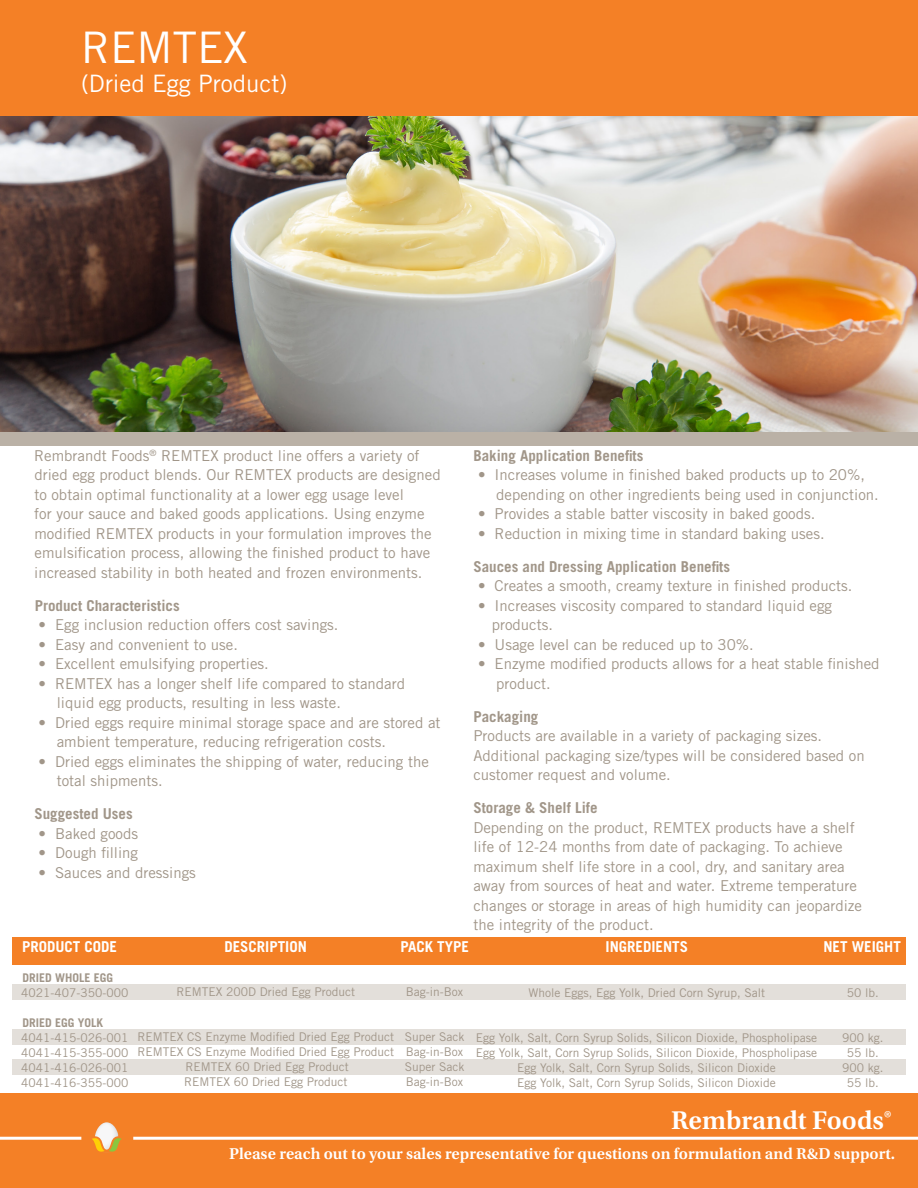
<style>
.page{position:relative;width:918px;height:1188px;background:#fff}
.page>*{position:absolute;margin:0;border:0;box-sizing:border-box;transform-origin:0 0}
.t1{font:43.5px "Trade Gothic LT Std";color:#fff}
.t2{font:600 27px "Utopia Std";color:#fff}
.t3{font:24px "Trade Gothic LT Std";color:#fff}
.t4{font:600 16.5px "Utopia Std";color:#fff}
.t5{font:15px/19.5px "Trade Gothic LT Std";color:#a19689}
.t6{font:700 15px "Trade Gothic LT Std";color:#a19689}
.t7{font:700 15px "Trade Gothic LT Std";color:#fff}
.t8{font:12px "Trade Gothic LT Std";color:#a19689}
.t9{font:700 12px "Trade Gothic LT Std";color:#a19689}
</style>
<div class="page">
<div style="left:13px;top:984px;width:893px;height:16px;background:#e3dfda"></div>
<div style="left:13px;top:1059px;width:893px;height:16px;background:#e3dfda"></div>
<div style="left:13px;top:1029px;width:893px;height:15px;background:#e3dfda"></div>
<div style="left:0;top:1094px;width:918px;height:94px;background:#f48026"></div>
<img style="left:95px;top:1122px;width:24px;height:13px">
<svg style="left:92px;top:1135px;width:30px;height:17px"></svg>
<hr style="left:133px;top:1137px;width:785px;height:3px;background:#fff">
<hr style="left:0;top:1137px;width:81px;height:3px;background:#fff">
<div style="left:0;top:432px;width:918px;height:14px;background:#bab1a6"></div>
<div style="left:0;top:0;width:918px;height:116px;background:#f48026"></div>
<div style="left:13px;top:937px;width:893px;height:28px;background:#f48026"></div>
<img style="left:0;top:116px;width:918px;height:316px">
<p class="t1" style="left:81px;top:22px;width:168px">REMTEX</p>
<p class="t3" style="left:81px;top:69px;width:208px">(Dried Egg Product)</p>
<p class="t5" style="left:34px;top:446px;width:408px">Rembrandt Foods<sup>®</sup> REMTEX product line offers a variety of dried egg product blends. Our REMTEX products are designed to obtain optimal functionality at a lower egg usage level<br>for your sauce and baked goods applications. Using enzyme modified REMTEX products in your formulation improves the emulsification process, allowing the finished product to have increased stability in both heated and frozen environments.</p>
<p class="t6" style="left:35px;top:596px;width:147px">Product Characteristics</p>
<p class="t5" style="left:39px;top:615px;width:301px">• Egg inclusion reduction offers cost savings.</p>
<p class="t5" style="left:39px;top:635px;width:201px">• Easy and convenient to use.</p>
<p class="t5" style="left:39px;top:654px;width:232px">• Excellent emulsifying properties.</p>
<p class="t5" style="left:57px;top:674px;width:350px;text-indent:-18px">• REMTEX has a longer shelf life compared to standard liquid egg products, resulting in less waste.</p>
<p class="t5" style="left:57px;top:713px;width:385px;text-indent:-18px">• Dried eggs require minimal storage space and are stored at ambient temperature, reducing refrigeration costs.</p>
<p class="t5" style="left:57px;top:752px;width:374px;text-indent:-18px">• Dried eggs eliminates the shipping of water, reducing the total shipments.</p>
<p class="t6" style="left:34px;top:805px;width:100px">Suggested Uses</p>
<p class="t5" style="left:39px;top:824px;width:101px">• Baked goods</p>
<p class="t5" style="left:39px;top:843px;width:101px">• Dough filling</p>
<p class="t5" style="left:39px;top:863px;width:159px">• Sauces and dressings</p>
<p class="t6" style="left:473px;top:446px;width:172px">Baking Application Benefits</p>
<p class="t5" style="left:496px;top:465px;width:384px;text-indent:-18px">• Increases volume in finished baked products up to 20%, depending on other ingredients being used in conjunction.</p>
<p class="t5" style="left:478px;top:504px;width:339px">• Provides a stable batter viscosity in baked goods.</p>
<p class="t5" style="left:478px;top:524px;width:348px">• Reduction in mixing time in standard baking uses.</p>
<p class="t6" style="left:473px;top:557px;width:258px">Sauces and Dressing Application Benefits</p>
<p class="t5" style="left:478px;top:576px;width:376px">• Creates a smooth, creamy texture in finished products.</p>
<p class="t5" style="left:492px;top:596px;width:342px;text-indent:-14px">• Increases viscosity compared to standard liquid egg products.</p>
<p class="t5" style="left:478px;top:635px;width:277px">• Usage level can be reduced up to 30%.</p>
<p class="t5" style="left:496px;top:654px;width:385px;text-indent:-18px">• Enzyme modified products allows for a heat stable finished product.</p>
<p class="t6" style="left:473px;top:707px;width:67px">Packaging</p>
<p class="t5" style="left:473px;top:726px;width:393px">Products are available in a variety of packaging sizes.<br>Additional packaging size/types will be considered based on customer request and volume.</p>
<p class="t6" style="left:473px;top:799px;width:126px">Storage &amp; Shelf Life</p>
<p class="t5" style="left:473px;top:818px;width:390px">Depending on the product, REMTEX products have a shelf life of 12-24 months from date of packaging. To achieve maximum shelf life store in a cool, dry, and sanitary area away from sources of heat and water. Extreme temperature changes or storage in areas of high humidity can jeopardize the integrity of the product.</p>
<p class="t7" style="left:22px;top:937px;width:97px">PRODUCT CODE</p>
<p class="t9" style="left:22px;top:970px;width:92px">DRIED WHOLE EGG</p>
<p class="t8" style="left:21px;top:985px;width:109px">4021-407-350-000</p>
<p class="t9" style="left:22px;top:1015px;width:82px">DRIED EGG YOLK</p>
<p class="t8" style="left:21px;top:1030px;width:109px">4041-415-026-001</p>
<p class="t8" style="left:21px;top:1045px;width:109px">4041-415-355-000</p>
<p class="t8" style="left:21px;top:1060px;width:109px">4041-416-026-001</p>
<p class="t8" style="left:21px;top:1075px;width:109px">4041-416-355-000</p>
<p class="t7" style="left:224px;top:937px;width:84px">DESCRIPTION</p>
<p class="t8" style="left:176px;top:984px;width:180px">REMTEX 200D Dried Egg Product</p>
<p class="t8" style="left:137px;top:1029px;width:258px">REMTEX CS Enzyme Modified Dried Egg Product</p>
<p class="t8" style="left:137px;top:1044px;width:258px">REMTEX CS Enzyme Modified Dried Egg Product</p>
<p class="t8" style="left:186px;top:1059px;width:165px">REMTEX 60 Dried Egg Product</p>
<p class="t8" style="left:184px;top:1074px;width:165px">REMTEX 60 Dried Egg Product</p>
<p class="t7" style="left:400px;top:937px;width:70px">PACK TYPE</p>
<p class="t8" style="left:406px;top:984px;width:59px">Bag-in-Box</p>
<p class="t8" style="left:405px;top:1029px;width:61px">Super Sack</p>
<p class="t8" style="left:406px;top:1044px;width:59px">Bag-in-Box</p>
<p class="t8" style="left:405px;top:1059px;width:61px">Super Sack</p>
<p class="t8" style="left:406px;top:1074px;width:59px">Bag-in-Box</p>
<p class="t7" style="left:606px;top:937px;width:84px">INGREDIENTS</p>
<p class="t8" style="left:529px;top:985px;width:238px">Whole Eggs, Egg Yolk, Dried Corn Syrup, Salt</p>
<p class="t8" style="left:476px;top:1030px;width:343px">Egg Yolk, Salt, Corn Syrup Solids, Silicon Dioxide, Phospholipase</p>
<p class="t8" style="left:476px;top:1045px;width:343px">Egg Yolk, Salt, Corn Syrup Solids, Silicon Dioxide, Phospholipase</p>
<p class="t8" style="left:517px;top:1060px;width:260px">Egg Yolk, Salt, Corn Syrup Solids, Silicon Dioxide</p>
<p class="t8" style="left:517px;top:1075px;width:260px">Egg Yolk, Salt, Corn Syrup Solids, Silicon Dioxide</p>
<p class="t7" style="left:823px;top:937px;width:79px">NET WEIGHT</p>
<p class="t8" style="left:847px;top:985px;width:33px">50 lb.</p>
<p class="t8" style="left:842px;top:1030px;width:43px">900 kg.</p>
<p class="t8" style="left:847px;top:1045px;width:33px">55 lb.</p>
<p class="t8" style="left:842px;top:1060px;width:43px">900 kg.</p>
<p class="t8" style="left:847px;top:1075px;width:33px">55 lb.</p>
<p class="t2" style="left:671px;top:1105px;width:221px">Rembrandt Foods®</p>
<p class="t4" style="left:229px;top:1145px;width:668px">Please reach out to your sales representative for questions on formulation and R&amp;D support.</p>
</div>
